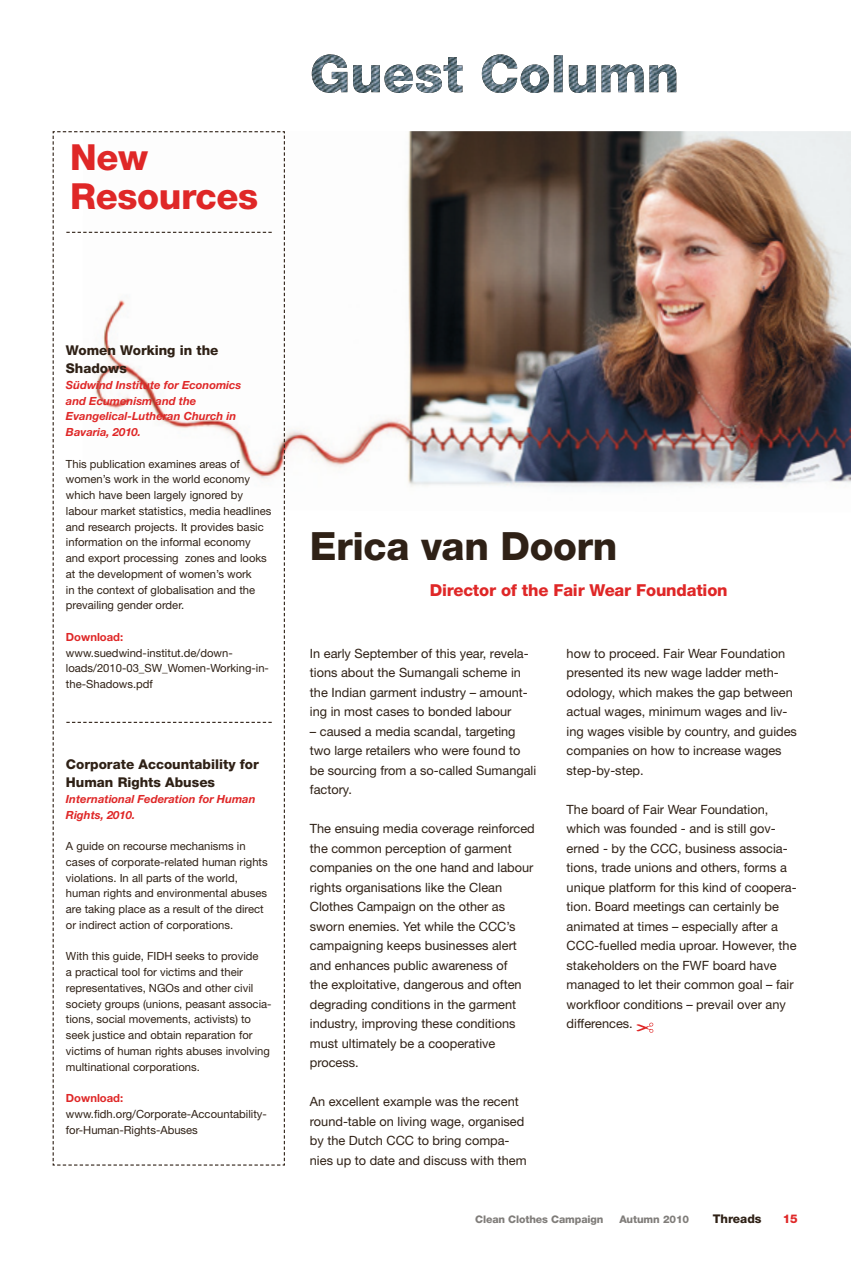
<style>
.page{position:relative;width:851px;height:1263px;background:#fff}
.page>*{position:absolute;margin:0;border:0;box-sizing:border-box;transform-origin:0 0}
.t1{font:800 39px "Helvetica Neue LT Std";letter-spacing:-.01em;color:#2f2116}
.t2{font:800 36px/39px "Helvetica Neue LT Std";letter-spacing:-.01em;color:#df2727}
.t3{font:800 16.5px "Helvetica Neue LT Std";letter-spacing:-.01em;color:#df2727}
.t4{font:800 13.5px/18px "Helvetica Neue LT Std";color:#2f2116}
.t5{font:12.75px/19.5px "Helvetica Neue LT Std";color:#2f2116}
.t6{font:800 12px "Helvetica Neue LT Std";color:#2f2116}
.t7{font:800 12px "Helvetica Neue LT Std";color:#df2727}
.t8{font:11.25px/15.8px "Helvetica Neue LT Std";color:#2f2116}
.t9{font:italic 700 11.25px/15.8px "Helvetica Neue LT Std";color:#df2727}
.t10{font:700 11.25px "Helvetica Neue LT Std";color:#df2727}
.t11{font:800 10.5px "Helvetica Neue LT Std";letter-spacing:-.01em;color:#807d7a}
</style>
<div class="page">
<img style="left:285px;top:131px;width:565px;height:357px">
<svg style="left:636px;top:1023px;width:17px;height:10px"></svg>
<img style="left:312px;top:54px;width:364px;height:39px">
<svg style="left:53px;top:131px;width:232px;height:1034px"></svg>
<h2 class="t2" style="left:70px;top:138px;width:189px">New<br>Resources</h2>
<p class="t4" style="left:66px;top:341px;width:154px">Women Working in the<br>Shadows</p>
<p class="t9" style="left:66px;top:377px;width:177px">Südwind Institute for Economics and Ecumenism and the<br>Evangelical-Lutheran Church in<br>Bavaria, 2010.</p>
<p class="t8" style="left:66px;top:456px;width:207px">This publication examines areas of women’s work in the world economy which have been largely ignored by labour market statistics, media headlines and research projects. It provides basic information on the informal economy and export processing zones and looks at the development of women’s work<br>in the context of globalisation and the prevailing gender order.</p>
<p class="t10" style="left:66px;top:630px;width:59px">Download:</p>
<p class="t8" style="left:66px;top:645px;width:204px">www.suedwind-institut.de/down&shy;loads/2010-03_SW_Women-Working-in&shy;the-Shadows.pdf</p>
<p class="t4" style="left:66px;top:755px;width:194px">Corporate Accountability for<br>Human Rights Abuses</p>
<p class="t9" style="left:66px;top:791px;width:191px">International Federation for Human<br>Rights, 2010.</p>
<p class="t8" style="left:66px;top:838px;width:203px">A guide on recourse mechanisms in cases of corporate-related human rights violations. In all parts of the world, human rights and environmental abuses are taking place as a result of the direct or indirect action of corporations.</p>
<p class="t8" style="left:66px;top:948px;width:207px">With this guide, FIDH seeks to provide<br>a practical tool for victims and their representatives, NGOs and other civil society groups (unions, peasant associa&shy;tions, social movements, activists) to seek justice and obtain reparation for victims of human rights abuses involving multinational corporations.</p>
<p class="t10" style="left:66px;top:1091px;width:59px">Download:</p>
<p class="t8" style="left:66px;top:1106px;width:202px">www.fidh.org/Corporate-Accountability&shy;for-Human-Rights-Abuses</p>
<h1 class="t1" style="left:310px;top:523px;width:309px">Erica van Doorn</h1>
<p class="t3" style="left:429px;top:580px;width:299px">Director of the Fair Wear Foundation</p>
<p class="t5" style="left:310px;top:643px;width:220px">In early September of this year, revela&shy;tions about the Sumangali scheme in the Indian garment industry – amount&shy;ing in most cases to bonded labour</p>
<p class="t5" style="left:310px;top:721px;width:228px">– caused a media scandal, targeting two large retailers who were found to be sourcing from a so-called Sumangali factory.</p>
<p class="t5" style="left:310px;top:819px;width:226px">The ensuing media coverage reinforced the common perception of garment companies on the one hand and labour rights organisations like the Clean Clothes Campaign on the other as sworn enemies. Yet while the CCC’s campaigning keeps businesses alert and enhances public awareness of<br>the exploitative, dangerous and often degrading conditions in the garment industry, improving these conditions must ultimately be a cooperative process.</p>
<p class="t5" style="left:310px;top:1092px;width:218px">An excellent example was the recent round-table on living wage, organised by the Dutch CCC to bring compa&shy;nies up to date and discuss with them</p>
<p class="t5" style="left:566px;top:643px;width:232px">how to proceed. Fair Wear Foundation presented its new wage ladder meth&shy;odology, which makes the gap between actual wages, minimum wages and liv&shy;ing wages visible by country, and guides companies on how to increase wages step-by-step.</p>
<p class="t5" style="left:566px;top:799px;width:232px">The board of Fair Wear Foundation, which was founded - and is still gov&shy;erned - by the CCC, business associa&shy;tions, trade unions and others, forms a unique platform for this kind of coopera&shy;tion. Board meetings can certainly be animated at times – especially after a CCC-fuelled media uproar. However, the stakeholders on the FWF board have managed to let their common goal – fair workfloor conditions – prevail over any differences.</p>
<p class="t11" style="left:475px;top:1213px;width:130px">Clean Clothes Campaign</p>
<p class="t11" style="left:619px;top:1213px;width:71px">Autumn 2010</p>
<p class="t6" style="left:712px;top:1212px;width:50px">Threads</p>
<p class="t7" style="left:782px;top:1212px;width:17px">15</p>
</div>
